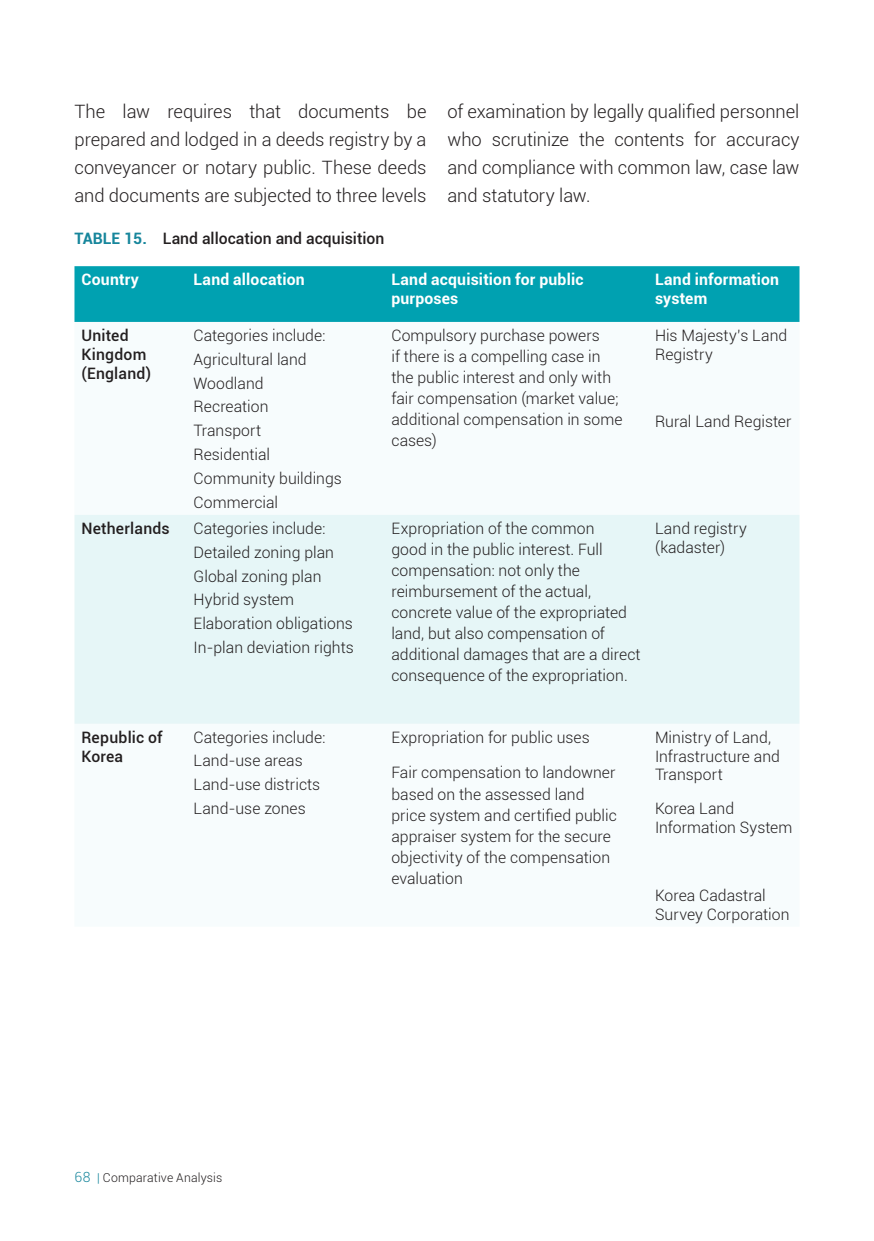
<style>
.page{position:relative;width:874px;height:1241px;background:#fff}
.page>*{position:absolute;margin:0;border:0;box-sizing:border-box;transform-origin:0 0}
.Body_text{font:300 18.38px/28px "Roboto";letter-spacing:-.005em;color:#231f20;text-align:justify}
.Body_text-2{font:300 15.75px/21px "Roboto";letter-spacing:.005em;color:#231f20}
.Body_text-3{font:500 15.75px/18.9px "Roboto";letter-spacing:.01em;color:#231f20}
.Body_text-4{font:700 15.75px/18.9px "Roboto";letter-spacing:.015em;color:#fff}
.t1{font:300 12.25px "Roboto";letter-spacing:.01em;color:#231f20}
.s1{font-weight:700;color:#17869c}
.s2{font-size:14px;color:#17869c}
.s3{color:#17869c}
</style>
<div class="page">
<div style="left:74px;top:266px;width:725px;height:56px;background:#00a1b1"></div>
<div style="left:74px;top:515px;width:725px;height:208px;background:#e6f6f7"></div>
<p class="Body_text" style="left:74px;top:97px;width:353px">The law requires that documents be prepared and lodged in a deeds registry by a conveyancer or notary public. These deeds and documents are subjected to three levels</p>
<p class="Body_text" style="left:447px;top:97px;width:353px">of examination by legally qualified personnel who scrutinize the contents for accuracy and compliance with common law, case law and statutory law.</p>
<p class="Body_text-3" style="left:74px;top:228px;width:311px"><span class="s1">Table 15.</span> Land allocation and acquisition</p>
<p class="Body_text-4" style="left:81px;top:269px;width:59px">Country</p>
<p class="Body_text-4" style="left:193px;top:269px;width:113px">Land allocation</p>
<p class="Body_text-4" style="left:391px;top:269px;width:194px">Land acquisition for public purposes</p>
<p class="Body_text-4" style="left:654px;top:269px;width:125px">Land information system</p>
<p class="Body_text-3" style="left:81px;top:325px;width:71px">United<br>Kingdom (England)</p>
<p class="Body_text-2" style="left:193px;top:324px;width:133px">Categories include:</p>
<p class="Body_text-2" style="left:391px;top:324px;width:233px">Compulsory purchase powers<br>if there is a compelling case in the public interest and only with fair compensation (market value; additional compensation in some cases)</p>
<p class="Body_text-2" style="left:654px;top:325px;width:134px;line-height:18.9px">His Majesty’s Land<br>Registry</p>
<p class="Body_text-2" style="left:193px;top:348px;width:115px">Agricultural land</p>
<p class="Body_text-2" style="left:193px;top:372px;width:72px">Woodland</p>
<p class="Body_text-2" style="left:193px;top:396px;width:76px">Recreation</p>
<p class="Body_text-2" style="left:193px;top:419px;width:69px">Transport</p>
<p class="Body_text-2" style="left:193px;top:443px;width:78px">Residential</p>
<p class="Body_text-2" style="left:193px;top:467px;width:150px">Community buildings</p>
<p class="Body_text-2" style="left:193px;top:491px;width:86px">Commercial</p>
<p class="Body_text-2" style="left:654px;top:410px;width:138px">Rural Land Register</p>
<p class="Body_text-3" style="left:81px;top:518px;width:90px">Netherlands</p>
<p class="Body_text-2" style="left:193px;top:517px;width:133px">Categories include:</p>
<p class="Body_text-2" style="left:193px;top:541px;width:142px">Detailed zoning plan</p>
<p class="Body_text-2" style="left:193px;top:564px;width:129px">Global zoning plan</p>
<p class="Body_text-2" style="left:193px;top:588px;width:102px">Hybrid system</p>
<p class="Body_text-2" style="left:193px;top:612px;width:161px">Elaboration obligations</p>
<p class="Body_text-2" style="left:193px;top:636px;width:162px">In-plan deviation rights</p>
<p class="Body_text-3" style="left:81px;top:726px;width:83px">Republic of<br>Korea</p>
<p class="Body_text-2" style="left:193px;top:725px;width:133px">Categories include:</p>
<p class="Body_text-2" style="left:193px;top:749px;width:111px">Land-use areas</p>
<p class="Body_text-2" style="left:193px;top:773px;width:128px">Land-use districts</p>
<p class="Body_text-2" style="left:193px;top:797px;width:114px">Land-use zones</p>
<p class="Body_text-2" style="left:391px;top:517px;width:251px">Expropriation of the common<br>good in the public interest. Full compensation: not only the reimbursement of the actual, concrete value of the expropriated land, but also compensation of additional damages that are a direct consequence of the expropriation.</p>
<p class="Body_text-2" style="left:654px;top:518px;width:93px;line-height:18.9px">Land registry (kadaster)</p>
<p class="Body_text-2" style="left:391px;top:725px;width:200px">Expropriation for public uses</p>
<p class="Body_text-2" style="left:391px;top:761px;width:227px">Fair compensation to landowner based on the assessed land price system and certified public appraiser system for the secure objectivity of the compensation evaluation</p>
<p class="Body_text-2" style="left:654px;top:727px;width:126px;line-height:18.9px">Ministry of Land,<br>Infrastructure and<br>Transport</p>
<p class="Body_text-2" style="left:654px;top:798px;width:139px;line-height:18.9px">Korea Land<br>Information System</p>
<p class="Body_text-2" style="left:654px;top:885px;width:136px;line-height:18.9px">Korea Cadastral<br>Survey Corporation</p>
<p class="t1" style="left:74px;top:1168px;width:149px"><span class="s2">68</span> <span class="s3">|</span> Comparative Analysis</p>
</div>
